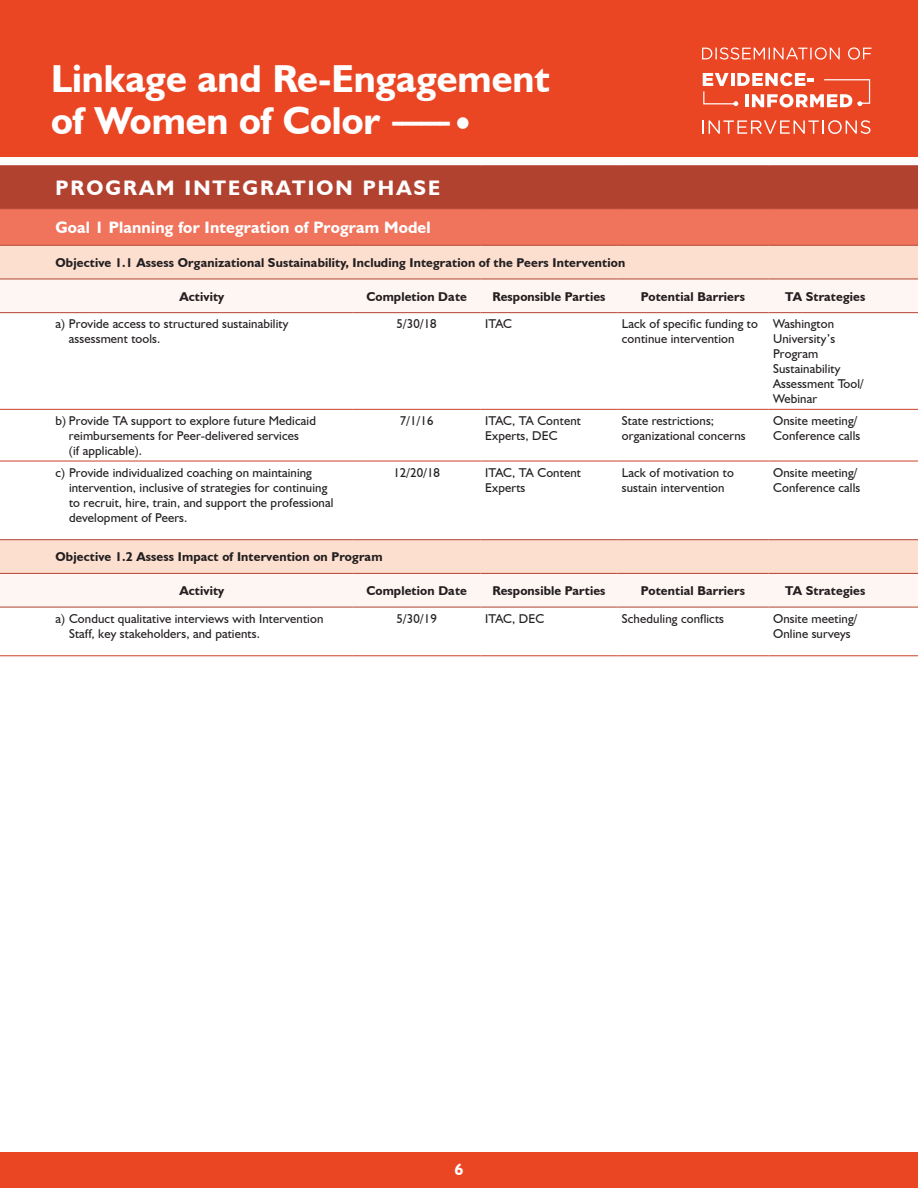
<style>
.page{position:relative;width:918px;height:1188px;background:#fff}
.page>*{position:absolute;margin:0;border:0;box-sizing:border-box;transform-origin:0 0}
.t1{font:700 39px/42px "Humanist 521 BT";color:#fff}
.t2{font:700 21px "Humanist 521 BT";letter-spacing:.1em;color:#fff}
.t3{font:700 16.5px "Humanist 521 BT";letter-spacing:.01em;color:#fff}
.t4{font:12.75px/15px "Humanist 521 BT";letter-spacing:.01em;color:#231f20}
.t5{font:700 12.75px "Humanist 521 BT";letter-spacing:.01em;color:#231f20}
.s1{font-size:31.2px}
</style>
<div class="page">
<svg style="left:0;top:167px;width:918px;height:78px;background:#ce5844"></svg>
<div style="left:0;top:246px;width:918px;height:33px;background:#fddfd0"></div>
<svg style="left:0;top:280px;width:918px;height:327px"></svg>
<hr style="left:0;top:409px;width:51px;height:1px;background:#cb3f27">
<hr style="left:51px;top:409px;width:302px;height:1px;background:#cb3f27">
<hr style="left:353px;top:409px;width:128px;height:1px;background:#cb3f27">
<hr style="left:481px;top:409px;width:136px;height:1px;background:#cb3f27">
<hr style="left:617px;top:409px;width:152px;height:1px;background:#cb3f27">
<hr style="left:769px;top:409px;width:113px;height:1px;background:#cb3f27">
<hr style="left:882px;top:409px;width:36px;height:1px;background:#cb3f27">
<hr style="left:0;top:279px;width:51px;height:1px;background:#b24230">
<hr style="left:51px;top:279px;width:302px;height:1px;background:#b24230">
<hr style="left:353px;top:279px;width:128px;height:1px;background:#b24230">
<hr style="left:481px;top:279px;width:136px;height:1px;background:#b24230">
<hr style="left:617px;top:279px;width:152px;height:1px;background:#b24230">
<hr style="left:769px;top:279px;width:113px;height:1px;background:#b24230">
<hr style="left:882px;top:279px;width:36px;height:1px;background:#b24230">
<hr style="left:0;top:312px;width:51px;height:1px;background:#b24230">
<hr style="left:51px;top:312px;width:302px;height:1px;background:#b24230">
<hr style="left:353px;top:312px;width:128px;height:1px;background:#b24230">
<hr style="left:481px;top:312px;width:136px;height:1px;background:#b24230">
<hr style="left:617px;top:312px;width:152px;height:1px;background:#b24230">
<hr style="left:769px;top:312px;width:113px;height:1px;background:#b24230">
<hr style="left:882px;top:312px;width:36px;height:1px;background:#b24230">
<hr style="left:0;top:208px;width:51px;height:1px;background:#b24230">
<hr style="left:51px;top:208px;width:302px;height:1px;background:#b24230">
<hr style="left:353px;top:208px;width:128px;height:1px;background:#b24230">
<hr style="left:481px;top:208px;width:136px;height:1px;background:#b24230">
<hr style="left:617px;top:208px;width:152px;height:1px;background:#b24230">
<hr style="left:769px;top:208px;width:113px;height:1px;background:#b24230">
<hr style="left:882px;top:208px;width:36px;height:1px;background:#b24230">
<hr style="left:0;top:245px;width:51px;height:1px;background:#b24230">
<hr style="left:51px;top:245px;width:302px;height:1px;background:#b24230">
<hr style="left:353px;top:245px;width:128px;height:1px;background:#b24230">
<hr style="left:481px;top:245px;width:136px;height:1px;background:#b24230">
<hr style="left:617px;top:245px;width:152px;height:1px;background:#b24230">
<hr style="left:769px;top:245px;width:113px;height:1px;background:#b24230">
<hr style="left:882px;top:245px;width:36px;height:1px;background:#b24230">
<hr style="left:0;top:607px;width:51px;height:1px;background:#b24230">
<hr style="left:51px;top:607px;width:302px;height:1px;background:#b24230">
<hr style="left:353px;top:607px;width:128px;height:1px;background:#b24230">
<hr style="left:481px;top:607px;width:136px;height:1px;background:#b24230">
<hr style="left:617px;top:607px;width:152px;height:1px;background:#b24230">
<hr style="left:769px;top:607px;width:113px;height:1px;background:#b24230">
<hr style="left:882px;top:607px;width:36px;height:1px;background:#b24230">
<hr style="left:0;top:656px;width:51px;height:1px;background:#cb3f27">
<hr style="left:51px;top:656px;width:302px;height:1px;background:#cb3f27">
<hr style="left:353px;top:656px;width:128px;height:1px;background:#cb3f27">
<hr style="left:481px;top:656px;width:136px;height:1px;background:#cb3f27">
<hr style="left:617px;top:656px;width:152px;height:1px;background:#cb3f27">
<hr style="left:769px;top:656px;width:113px;height:1px;background:#cb3f27">
<hr style="left:882px;top:656px;width:36px;height:1px;background:#cb3f27">
<hr style="left:0;top:461px;width:51px;height:1px;background:#cb3f27">
<hr style="left:51px;top:461px;width:302px;height:1px;background:#cb3f27">
<hr style="left:353px;top:461px;width:128px;height:1px;background:#cb3f27">
<hr style="left:481px;top:461px;width:136px;height:1px;background:#cb3f27">
<hr style="left:617px;top:461px;width:152px;height:1px;background:#cb3f27">
<hr style="left:769px;top:461px;width:113px;height:1px;background:#cb3f27">
<hr style="left:882px;top:461px;width:36px;height:1px;background:#cb3f27">
<hr style="left:0;top:539px;width:51px;height:1px;background:#b24230">
<hr style="left:51px;top:539px;width:302px;height:1px;background:#b24230">
<hr style="left:353px;top:539px;width:128px;height:1px;background:#b24230">
<hr style="left:481px;top:539px;width:136px;height:1px;background:#b24230">
<hr style="left:617px;top:539px;width:152px;height:1px;background:#b24230">
<hr style="left:769px;top:539px;width:113px;height:1px;background:#b24230">
<hr style="left:882px;top:539px;width:36px;height:1px;background:#b24230">
<hr style="left:0;top:573px;width:51px;height:1px;background:#b24230">
<hr style="left:51px;top:573px;width:302px;height:1px;background:#b24230">
<hr style="left:353px;top:573px;width:128px;height:1px;background:#b24230">
<hr style="left:481px;top:573px;width:136px;height:1px;background:#b24230">
<hr style="left:617px;top:573px;width:152px;height:1px;background:#b24230">
<hr style="left:769px;top:573px;width:113px;height:1px;background:#b24230">
<hr style="left:882px;top:573px;width:36px;height:1px;background:#b24230">
<hr style="left:0;top:166px;width:51px;height:1px;background:#b24230">
<hr style="left:51px;top:166px;width:302px;height:1px;background:#b24230">
<hr style="left:353px;top:166px;width:128px;height:1px;background:#b24230">
<hr style="left:481px;top:166px;width:136px;height:1px;background:#b24230">
<hr style="left:617px;top:166px;width:152px;height:1px;background:#b24230">
<hr style="left:769px;top:166px;width:113px;height:1px;background:#b24230">
<hr style="left:882px;top:166px;width:36px;height:1px;background:#b24230">
<div style="left:0;top:1153px;width:918px;height:35px;background:#eb4624"></div>
<div style="left:0;top:0;width:918px;height:156px;background:#eb4624"></div>
<svg style="left:702px;top:120px;width:169px;height:14px"></svg>
<svg style="left:703px;top:73px;width:167px;height:34px"></svg>
<svg style="left:702px;top:47px;width:169px;height:13px"></svg>
<h1 class="t1" style="left:51px;top:56px;width:500px">Linkage and Re-Engagement of Women of Color <span class="s1">------</span>•</h1>
<h2 class="t2" style="left:56px;top:175px;width:102px">PROGRAM</h2>
<h2 class="t2" style="left:185px;top:175px;width:196px">INTEGRATION PHA</h2>
<h2 class="t2" style="left:414px;top:175px;width:28px">SE</h2>
<p class="t3" style="left:56px;top:217px;width:377px">Goal 1 Planning for Integration of Program Model</p>
<p class="t5" style="left:56px;top:255px;width:571px">Objective 1.1 Assess Organizational Sustainability, Including Integration of the Peers Intervention</p>
<p class="t5" style="left:179px;top:288px;width:46px">Activity</p>
<p class="t5" style="left:366px;top:288px;width:102px">Completion Date</p>
<p class="t5" style="left:492px;top:288px;width:115px">Responsible Parties</p>
<p class="t5" style="left:641px;top:288px;width:106px">Potential Barriers</p>
<p class="t5" style="left:785px;top:288px;width:6px">TA</p>
<p class="t5" style="left:806px;top:288px;width:61px">Strategies</p>
<p class="t4" style="left:69px;top:316px;width:221px;text-indent:-14px">a) Provide access to structured sustainability assessment tools.</p>
<p class="t4" style="left:397px;top:316px;width:42px">5/30/18</p>
<p class="t4" style="left:485px;top:316px;width:29px">ITAC</p>
<p class="t4" style="left:622px;top:316px;width:138px">Lack of specific funding to continue intervention</p>
<p class="t4" style="left:773px;top:316px;width:92px">Washington<br>University’s<br>Program<br>Sustainability<br>Assessment Tool/<br>Webinar</p>
<p class="t4" style="left:69px;top:413px;width:248px;text-indent:-14px">b) Provide TA support to explore future Medicaid reimbursements for Peer-delivered services<br>(if applicable).</p>
<p class="t4" style="left:400px;top:413px;width:35px">7/1/16</p>
<p class="t4" style="left:485px;top:413px;width:97px">ITAC, TA Content<br>Experts, DEC</p>
<p class="t4" style="left:622px;top:413px;width:125px">State restrictions; organizational concerns</p>
<p class="t4" style="left:773px;top:413px;width:89px">Onsite meeting/<br>Conference calls</p>
<p class="t4" style="left:69px;top:465px;width:266px;text-indent:-14px">c) Provide individualized coaching on maintaining intervention, inclusive of strategies for continuing to recruit, hire, train, and support the professional development of Peers.</p>
<p class="t4" style="left:393px;top:465px;width:48px">12/20/18</p>
<p class="t4" style="left:485px;top:465px;width:97px">ITAC, TA Content<br>Experts</p>
<p class="t4" style="left:622px;top:465px;width:113px">Lack of motivation to sustain intervention</p>
<p class="t4" style="left:773px;top:465px;width:89px">Onsite meeting/<br>Conference calls</p>
<p class="t5" style="left:56px;top:549px;width:328px">Objective 1.2 Assess Impact of Intervention on Program</p>
<p class="t5" style="left:179px;top:583px;width:46px">Activity</p>
<p class="t5" style="left:366px;top:583px;width:102px">Completion Date</p>
<p class="t5" style="left:492px;top:583px;width:115px">Responsible Parties</p>
<p class="t5" style="left:641px;top:583px;width:106px">Potential Barriers</p>
<p class="t5" style="left:785px;top:583px;width:6px">TA</p>
<p class="t5" style="left:806px;top:583px;width:61px">Strategies</p>
<p class="t4" style="left:69px;top:611px;width:256px;text-indent:-14px">a) Conduct qualitative interviews with Intervention<br>Staff, key stakeholders, and patients.</p>
<p class="t4" style="left:397px;top:611px;width:42px">5/30/19</p>
<p class="t4" style="left:485px;top:611px;width:61px">ITAC, DEC</p>
<p class="t4" style="left:622px;top:611px;width:104px">Scheduling conflicts</p>
<p class="t4" style="left:773px;top:611px;width:86px">Onsite meeting/<br>Online surveys</p>
<p class="t3" style="left:455px;top:1159px;width:10px">6</p>
</div>
